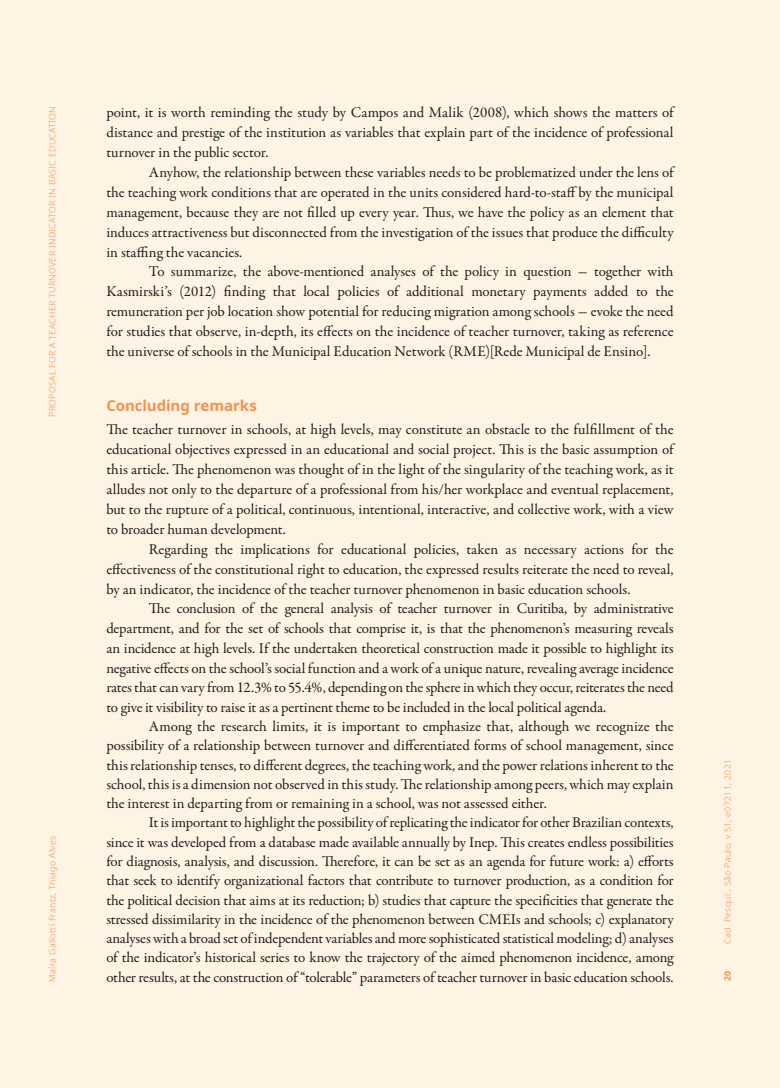
<style>
.page{position:relative;width:780px;height:1088px;background:#fef4e4}
.page>*{position:absolute;margin:0;border:0;box-sizing:border-box;transform-origin:0 0}
.Texto_INGLES{font:15px/19.9px "Garamond Premr Pro";letter-spacing:-.01em;color:#231f20;text-align:justify}
.Texto_paragrafo_1_IN{font:15px/19.9px "Garamond Premr Pro";letter-spacing:-.01em;color:#231f20;text-align:justify}
.subtitulo_1{font:700 15px "Noto Sans";letter-spacing:-.005em;color:#f7975c}
.t1{font:300 8.75px "Noto Sans";letter-spacing:.04em;color:#f7975c}
.t2{font:700 8.75px "Noto Sans";color:#f7975c}
</style>
<div class="page">
<p class="t1" style="left:46px;top:417px;width:312px;rotate:-90deg">PROPOSAL FOR A TEACHER TURNOVER INDICATOR IN BASIC EDUCATION</p>
<p class="t1" style="left:46px;top:981px;width:147px;rotate:-90deg">Maíra Gallotti Frantz, Thiago Alves</p>
<p class="Texto_INGLES" style="left:106px;top:103px;width:568px">point, it is worth reminding the study by Campos and Malik (2008), which shows the matters of distance and prestige of the institution as variables that explain part of the incidence of professional turnover in the public sector.</p>
<p class="Texto_INGLES" style="left:106px;top:163px;width:568px;text-indent:43px">Anyhow, the relationship between these variables needs to be problematized under the lens of the teaching work conditions that are operated in the units considered hard-to-staff by the municipal management, because they are not filled up every year. Thus, we have the policy as an element that induces attractiveness but disconnected from the investigation of the issues that produce the difficulty in staffing the vacancies.</p>
<p class="Texto_INGLES" style="left:106px;top:262px;width:568px;text-indent:43px">To summarize, the above-mentioned analyses of the policy in question - together with Kasmirski’s (2012) finding that local policies of additional monetary payments added to the remuneration per job location show potential for reducing migration among schools - evoke the need for studies that observe, in-depth, its effects on the incidence of teacher turnover, taking as reference the universe of schools in the Municipal Education Network (RME)[Rede Municipal de Ensino].</p>
<p class="subtitulo_1" style="left:106px;top:395px;width:152px">Concluding remarks</p>
<p class="Texto_paragrafo_1_IN" style="left:106px;top:420px;width:568px">The teacher turnover in schools, at high levels, may constitute an obstacle to the fulfillment of the educational objectives expressed in an educational and social project. This is the basic assumption of this article. The phenomenon was thought of in the light of the singularity of the teaching work, as it alludes not only to the departure of a professional from his/her workplace and eventual replacement, but to the rupture of a political, continuous, intentional, interactive, and collective work, with a view to broader human development.</p>
<p class="Texto_INGLES" style="left:106px;top:539px;width:568px;text-indent:43px">Regarding the implications for educational policies, taken as necessary actions for the effectiveness of the constitutional right to education, the expressed results reiterate the need to reveal, by an indicator, the incidence of the teacher turnover phenomenon in basic education schools.</p>
<p class="Texto_INGLES" style="left:106px;top:599px;width:569px;text-indent:43px">The conclusion of the general analysis of teacher turnover in Curitiba, by administrative department, and for the set of schools that comprise it, is that the phenomenon’s measuring reveals an incidence at high levels. If the undertaken theoretical construction made it possible to highlight its negative effects on the school’s social function and a work of a unique nature, revealing average incidence rates that can vary from 12.3% to 55.4%, depending on the sphere in which they occur, reiterates the need to give it visibility to raise it as a pertinent theme to be included in the local political agenda.</p>
<p class="Texto_INGLES" style="left:106px;top:717px;width:568px;line-height:19.2px;text-indent:43px">Among the research limits, it is important to emphasize that, although we recognize the possibility of a relationship between turnover and differentiated forms of school management, since this relationship tenses, to different degrees, the teaching work, and the power relations inherent to the school, this is a dimension not observed in this study. The relationship among peers, which may explain the interest in departing from or remaining in a school, was not assessed either.</p>
<p class="Texto_INGLES" style="left:106px;top:813px;width:568px;line-height:19.2px;text-indent:43px">It is important to highlight the possibility of replicating the indicator for other Brazilian contexts, since it was developed from a database made available annually by Inep. This creates endless possibilities for diagnosis, analysis, and discussion. Therefore, it can be set as an agenda for future work: a) efforts that seek to identify organizational factors that contribute to turnover production, as a condition for the political decision that aims at its reduction; b) studies that capture the specificities that generate the stressed dissimilarity in the incidence of the phenomenon between CMEIs and schools; c) explanatory analyses with a broad set of independent variables and more sophisticated statistical modeling; d) analyses of the indicator’s historical series to know the trajectory of the aimed phenomenon incidence, among other results, at the construction of “tolerable” parameters of teacher turnover in basic education schools.</p>
<p class="t1" style="left:721px;top:944px;width:187px;rotate:-90deg">Cad. Pesqui., São Paulo, v.51, e07211, 2021</p>
<p class="t2" style="left:721px;top:981px;width:12px;rotate:-90deg">20</p>
</div>
